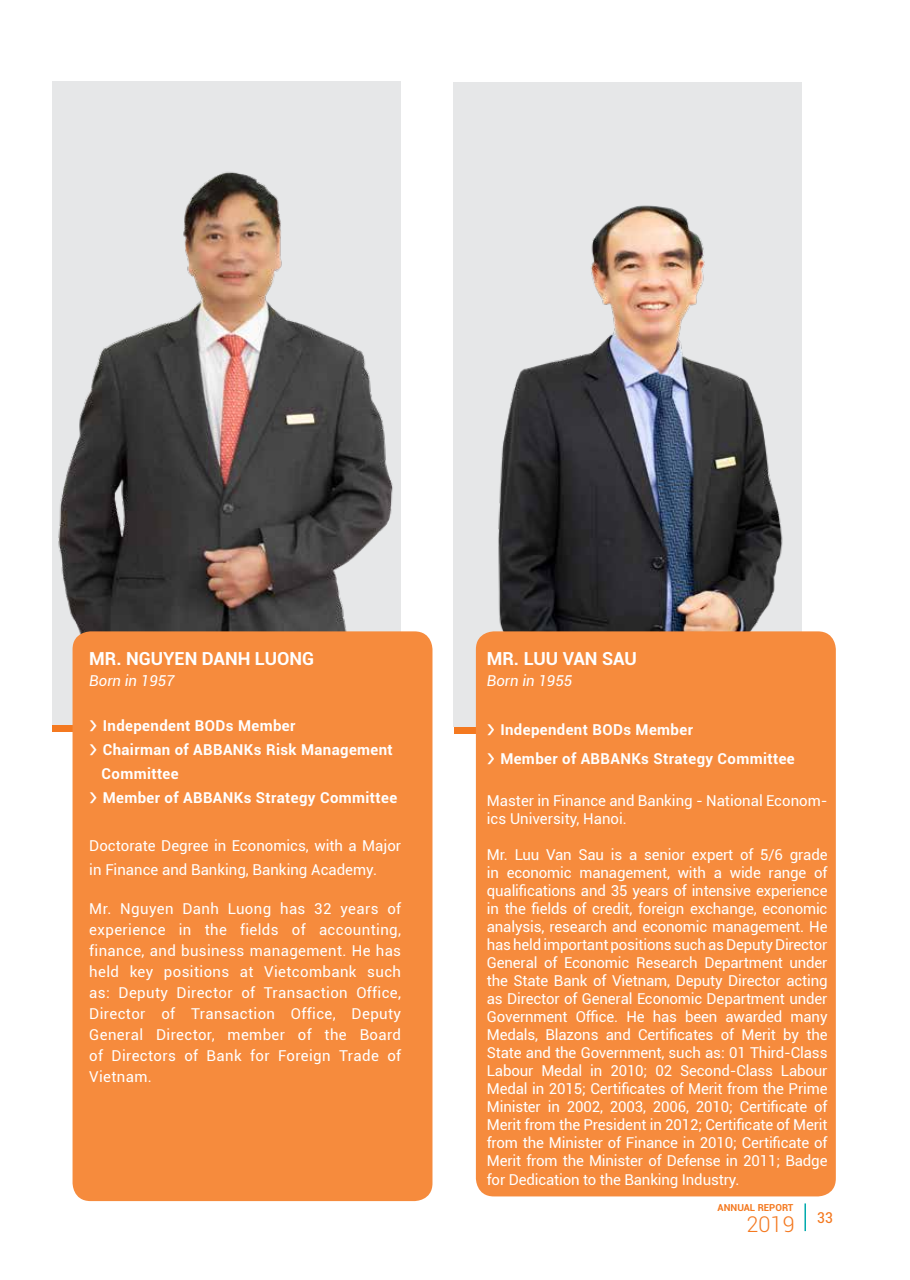
<style>
.page{position:relative;width:910px;height:1280px;background:#fff}
.page>*{position:absolute;margin:0;border:0;box-sizing:border-box;transform-origin:0 0}
.t1{font:300 21.75px "Roboto";color:#f47920}
.t2{font:700 18px "Roboto";color:#fff}
.t3{font:15px/18px "Roboto";color:#fff}
.t4{font:700 15px/28.2px "Roboto";letter-spacing:.025em;color:#fff}
.t5{font:italic 15px "Roboto";color:#fff}
.t6{font:condensed 15px "Roboto";color:#f47920}
.t7{font:700 9.6px "Roboto";color:#f47920}
</style>
<div class="page">
<hr style="left:804px;top:1203px;width:2px;height:28px;background:#00aaad">
<img style="left:454px;top:82px;width:348px;height:645px">
<div style="left:454px;top:727px;width:348px;height:7px;background:#f47920"></div>
<img style="left:52px;top:81px;width:348px;height:645px">
<div style="left:52px;top:726px;width:366px;height:6px;background:#f47920"></div>
<div style="left:73px;top:631px;width:359px;height:570px;background:#f68b3d;border-radius:18px"></div>
<div style="left:476px;top:631px;width:360px;height:565px;background:#f68b3d;border-radius:18px"></div>
<p class="t2" style="left:89px;top:646px;width:226px">MR. NGUYEN DANH LUONG</p>
<p class="t5" style="left:89px;top:670px;width:87px">Born in 1957</p>
<p class="t4" style="left:89px;top:711px;width:208px">❯ Independent BODs Member</p>
<p class="t4" style="left:89px;top:735px;width:305px">❯ Chairman of ABBANKs Risk Management</p>
<p class="t4" style="left:102px;top:759px;width:79px">Committee</p>
<p class="t4" style="left:89px;top:783px;width:309px">❯ Member of ABBANKs Strategy Committee</p>
<p class="t3" style="left:89px;top:833px;width:313px;line-height:24px">Doctorate Degree in Economics, with a Major in Finance and Banking, Banking Academy.</p>
<p class="t3" style="left:89px;top:898px;width:313px;line-height:21px;text-align:justify">Mr. Nguyen Danh Luong has 32 years of experience in the fields of accounting, finance, and business management. He has held key positions at Vietcombank such as: Deputy Director of Transaction Office, Director of Transaction Office, Deputy General Director, member of the Board of Directors of Bank for Foreign Trade of Vietnam.</p>
<p class="t2" style="left:487px;top:646px;width:152px">MR. LUU VAN SAU</p>
<p class="t5" style="left:487px;top:670px;width:87px">Born in 1955</p>
<p class="t4" style="left:487px;top:715px;width:309px">❯ Independent BODs Member<br>❯ Member of ABBANKs Strategy Committee</p>
<p class="t3" style="left:487px;top:791px;width:342px">Master in Finance and Banking - National Econom&shy;ics University, Hanoi.</p>
<p class="t3" style="left:487px;top:845px;width:342px;text-align:justify">Mr. Luu Van Sau is a senior expert of 5/6 grade in economic management, with a wide range of qualifications and 35 years of intensive experience in the fields of credit, foreign exchange, economic analysis, research and economic management. He has held important positions such as Deputy Director General of Economic Research Department under the State Bank of Vietnam, Deputy Director acting as Director of General Economic Department under Government Office. He has been awarded many Medals, Blazons and Certificates of Merit by the State and the Government, such as: 01 Third-Class Labour Medal in 2010; 02 Second-Class Labour Medal in 2015; Certificates of Merit from the Prime Minister in 2002, 2003, 2006, 2010; Certificate of Merit from the President in 2012; Certificate of Merit from the Minister of Finance in 2010; Certificate of Merit from the Minister of Defense in 2011; Badge</p>
<p class="t3" style="left:487px;top:1170px;width:254px">for Dedication to the Banking Industry.</p>
<p class="t7" style="left:718px;top:1200px;width:77px">ANNUAL REPORT</p>
<h1 class="t1" style="left:747px;top:1209px;width:50px">2019</h1>
<p class="t6" style="left:817px;top:1207px;width:17px">33</p>
</div>
